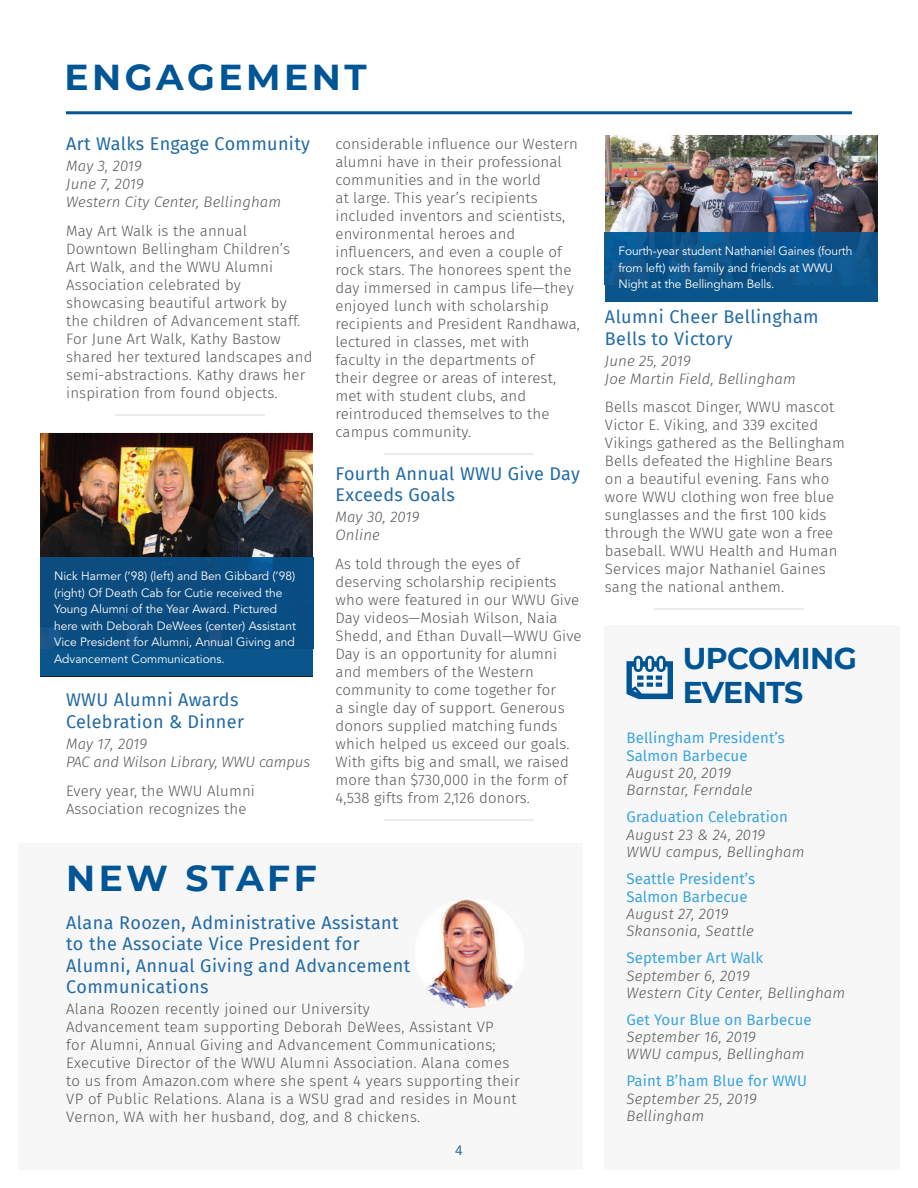
<style>
.page{position:relative;width:918px;height:1188px;background:#fff}
.page>*{position:absolute;margin:0;border:0;box-sizing:border-box;transform-origin:0 0}
.t1{font:700 36px "Montserrat";letter-spacing:.1em;color:#005595}
.t2{font:700 30px/34.5px "Montserrat";letter-spacing:-.02em;color:#005595}
.t3{font:18px/21.6px "Fira Sans";letter-spacing:.02em;color:#216aa5}
.t4{font:300 15px/18px "Fira Sans";letter-spacing:.01em;color:#57585a}
.t5{font:italic 300 15px/17.2px "Fira Sans";letter-spacing:.01em;color:#57585a}
.t6{font:15px/18px "Fira Sans";letter-spacing:.01em;color:#3aa5dd}
.t7{font:italic 300 15px/18px "Fira Sans";letter-spacing:-.01em;color:#57585a}
.t8{font:13.5px "Avenir";color:#005595}
.t9{font:12px/16.5px "Avenir LT Std";color:#fff}
</style>
<div class="page">
<hr style="left:66px;top:111px;width:786px;height:3px;background:#005595">
<div style="left:605px;top:625px;width:313px;height:563px;background:#f7f7f8"></div>
<svg style="left:627px;top:656px;width:46px;height:43px"></svg>
<img style="left:605px;top:135px;width:273px;height:98px">
<img style="left:40px;top:433px;width:273px;height:125px">
<div style="left:40px;top:648px;width:273px;height:28px;background:#0a558b"></div>
<div style="left:40px;top:558px;width:273px;height:90px;background:#0c4c7f"></div>
<div style="left:0;top:844px;width:582px;height:344px;background:#f7f7f8"></div>
<img style="left:426px;top:899px;width:87px;height:108px">
<div style="left:605px;top:285px;width:273px;height:17px;background:#0a558b"></div>
<img style="left:605px;top:233px;width:273px;height:52px">
<div style="left:0;top:0;width:18px;height:1188px;background:#fff"></div>
<div style="left:0;top:1170px;width:918px;height:18px;background:#fff"></div>
<div style="left:900px;top:0;width:18px;height:1188px;background:#fff"></div>
<h1 class="t1" style="left:64px;top:52px;width:304px">ENGAGEMENT</h1>
<p class="t3" style="left:66px;top:132px;width:245px">Art Walks Engage Community</p>
<p class="t5" style="left:66px;top:157px;width:216px;line-height:18px">May 3, 2019<br>June 7, 2019<br>Western City Center, Bellingham</p>
<p class="t4" style="left:66px;top:221px;width:248px">May Art Walk is the annual<br>Downtown Bellingham Children’s<br>Art Walk, and the WWU Alumni<br>Association celebrated by showcasing beautiful artwork by the children of Advancement staff.<br>For June Art Walk, Kathy Bastow shared her textured landscapes and semi-abstractions. Kathy draws her inspiration from found objects.</p>
<p class="t4" style="left:336px;top:135px;width:246px">considerable influence our Western alumni have in their professional communities and in the world<br>at large. This year’s recipients included inventors and scientists, environmental heroes and influencers, and even a couple of rock stars. The honorees spent the day immersed in campus life—they enjoyed lunch with scholarship recipients and President Randhawa, lectured in classes, met with<br>faculty in the departments of<br>their degree or areas of interest, met with student clubs, and reintroduced themselves to the campus community.</p>
<p class="t3" style="left:336px;top:462px;width:246px">Fourth Annual WWU Give Day<br>Exceeds Goals</p>
<p class="t5" style="left:336px;top:508px;width:86px;line-height:18px">May 30, 2019<br>Online</p>
<p class="t4" style="left:336px;top:555px;width:248px">As told through the eyes of deserving scholarship recipients who were featured in our WWU Give<br>Day videos—Mosiah Wilson, Naia<br>Shedd, and Ethan Duvall—WWU Give<br>Day is an opportunity for alumni and members of the Western community to come together for<br>a single day of support. Generous donors supplied matching funds which helped us exceed our goals.<br>With gifts big and small, we raised more than $730,000 in the form of<br>4,538 gifts from 2,126 donors.</p>
<p class="t9" style="left:618px;top:243px;width:235px">Fourth-year student Nathaniel Gaines (fourth from left) with family and friends at WWU<br>Night at the Bellingham Bells.</p>
<p class="t3" style="left:605px;top:305px;width:215px">Alumni Cheer Bellingham<br>Bells to Victory</p>
<p class="t5" style="left:605px;top:351px;width:192px;line-height:18px">June 25, 2019<br>Joe Martin Field, Bellingham</p>
<p class="t4" style="left:605px;top:398px;width:241px">Bells mascot Dinger, WWU mascot<br>Victor E. Viking, and 339 excited<br>Vikings gathered as the Bellingham<br>Bells defeated the Highline Bears on a beautiful evening. Fans who wore WWU clothing won free blue sunglasses and the first 100 kids through the WWU gate won a free baseball. WWU Health and Human<br>Services major Nathaniel Gaines</p>
<p class="t9" style="left:54px;top:568px;width:244px">Nick Harmer (‘98) (left) and Ben Gibbard (’98) (right) Of Death Cab for Cutie received the Young Alumni of the Year Award. Pictured here with Deborah DeWees (center) Assistant Vice President for Alumni, Annual Giving and</p>
<p class="t4" style="left:605px;top:578px;width:181px">sang the national anthem.</p>
<p class="t9" style="left:54px;top:651px;width:172px">Advancement Communications.</p>
<h2 class="t2" style="left:683px;top:639px;width:176px">UPCOMING<br>EVENTS</h2>
<p class="t3" style="left:66px;top:689px;width:179px">WWU Alumni Awards<br>Celebration &amp; Dinner</p>
<p class="t7" style="left:66px;top:734px;width:246px">May 17, 2019<br>PAC and Wilson Library, WWU campus</p>
<p class="t4" style="left:66px;top:781px;width:190px">Every year, the WWU Alumni<br>Association recognizes the</p>
<p class="t6" style="left:627px;top:728px;width:160px">Bellingham President’s<br>Salmon Barbecue</p>
<p class="t5" style="left:627px;top:764px;width:128px">August 20, 2019<br>Barnstar, Ferndale</p>
<p class="t6" style="left:627px;top:808px;width:163px">Graduation Celebration</p>
<p class="t5" style="left:627px;top:826px;width:180px">August 23 &amp; 24, 2019<br>WWU campus, Bellingham</p>
<p class="t6" style="left:627px;top:869px;width:130px">Seattle President’s<br>Salmon Barbecue</p>
<p class="t5" style="left:627px;top:905px;width:129px">August 27, 2019<br>Skansonia, Seattle</p>
<p class="t6" style="left:627px;top:949px;width:138px">September Art Walk</p>
<p class="t5" style="left:627px;top:967px;width:220px">September 6, 2019<br>Western City Center, Bellingham</p>
<p class="t6" style="left:627px;top:1010px;width:187px">Get Your Blue on Barbecue</p>
<p class="t5" style="left:627px;top:1028px;width:180px">September 16, 2019<br>WWU campus, Bellingham</p>
<p class="t6" style="left:627px;top:1072px;width:182px">Paint B’ham Blue for WWU</p>
<p class="t5" style="left:627px;top:1090px;width:132px">September 25, 2019<br>Bellingham</p>
<h1 class="t1" style="left:66px;top:852px;width:252px">NEW STAFF</h1>
<p class="t3" style="left:66px;top:911px;width:346px">Alana Roozen, Administrative Assistant to the Associate Vice President for Alumni, Annual Giving and Advancement Communications</p>
<p class="t4" style="left:66px;top:1000px;width:455px">Alana Roozen recently joined our University<br>Advancement team supporting Deborah DeWees, Assistant VP<br>for Alumni, Annual Giving and Advancement Communications; Executive Director of the WWU Alumni Association. Alana comes to us from Amazon.com where she spent 4 years supporting their VP of Public Relations. Alana is a WSU grad and resides in Mount Vernon, WA with her husband, dog, and 8 chickens.</p>
<p class="t8" style="left:455px;top:1142px;width:9px">4</p>
</div>
